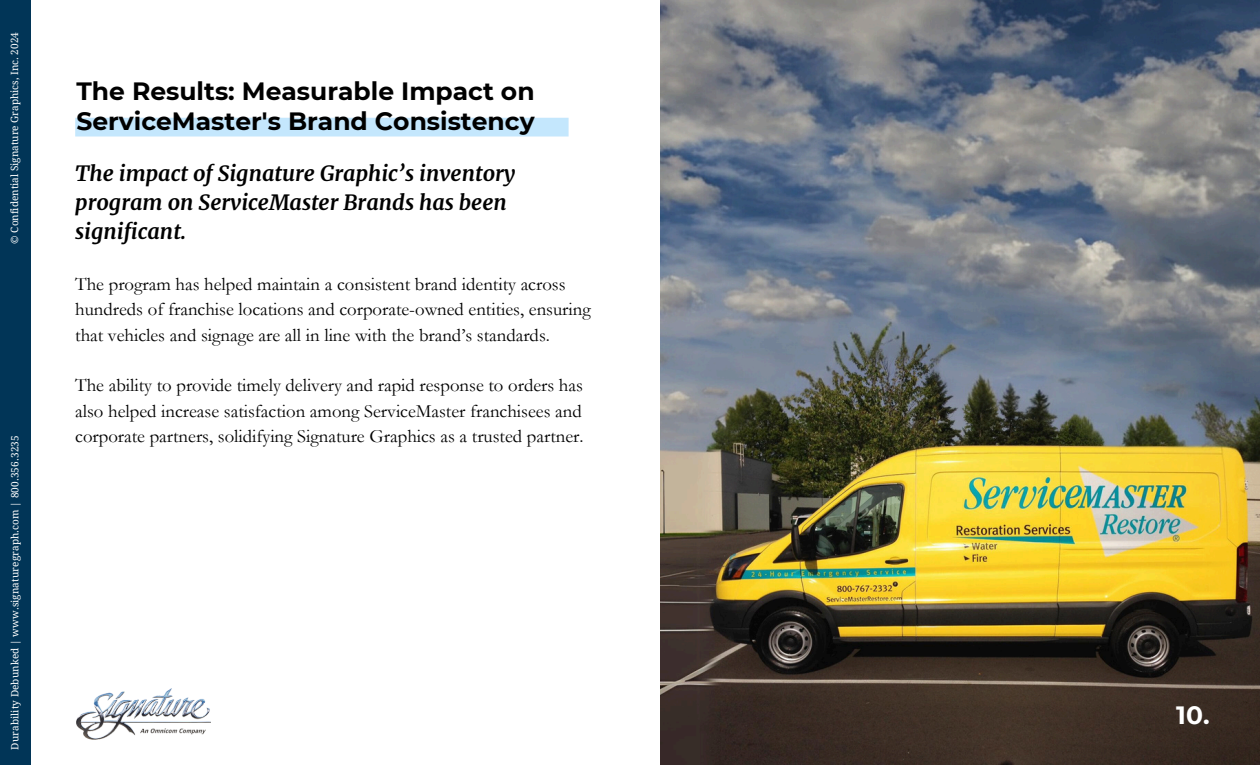
<style>
.page{position:relative;width:1260px;height:765px;background:#fff}
.page>*{position:absolute;margin:0;border:0;box-sizing:border-box;transform-origin:0 0}
.t1{font:700 25px/30px "Montserrat";color:#000}
.t2{font:700 25px "Montserrat";color:#fff}
.t3{font:italic 700 21.25px/29px "Merriweather";color:#000}
.t4{font:18.75px/25.2px "Garamond";color:#000}
.t5{font:10px "Droid Serif";letter-spacing:.01em;color:#fff}
</style>
<div class="page">
<div style="left:75px;top:118px;width:494px;height:19px;background:#c4e7fd"></div>
<img style="left:76px;top:688px;width:135px;height:51px">
<div style="left:0;top:0;width:30px;height:765px;background:#013557"></div>
<img style="left:660px;top:0;width:600px;height:765px">
<h1 class="t5" style="left:9px;top:244px;width:213px;rotate:-90deg">© Confidential Signature Graphics, Inc. 2024</h1>
<p class="t5" style="left:9px;top:750px;width:316px;rotate:-90deg">Durability Debunked | www.signaturegraph.com | 800.356.3235</p>
<h2 class="t1" style="left:76px;top:76px;width:460px">The Results: Measurable Impact on<br>ServiceMaster's Brand Consistency</h2>
<h3 class="t3" style="left:75px;top:159px;width:442px">The impact of Signature Graphic’s inventory program on ServiceMaster Brands has been significant.</h3>
<h4 class="t4" style="left:75px;top:272px;width:517px">The program has helped maintain a consistent brand identity across hundreds of franchise locations and corporate-owned entities, ensuring that vehicles and signage are all in line with the brand’s standards.</h4>
<h4 class="t4" style="left:75px;top:373px;width:510px;text-align:justify">The ability to provide timely delivery and rapid response to orders has also helped increase satisfaction among ServiceMaster franchisees and corporate partners, solidifying Signature Graphics as a trusted partner.</h4>
<p class="t2" style="left:1176px;top:700px;width:35px">10.</p>
</div>
